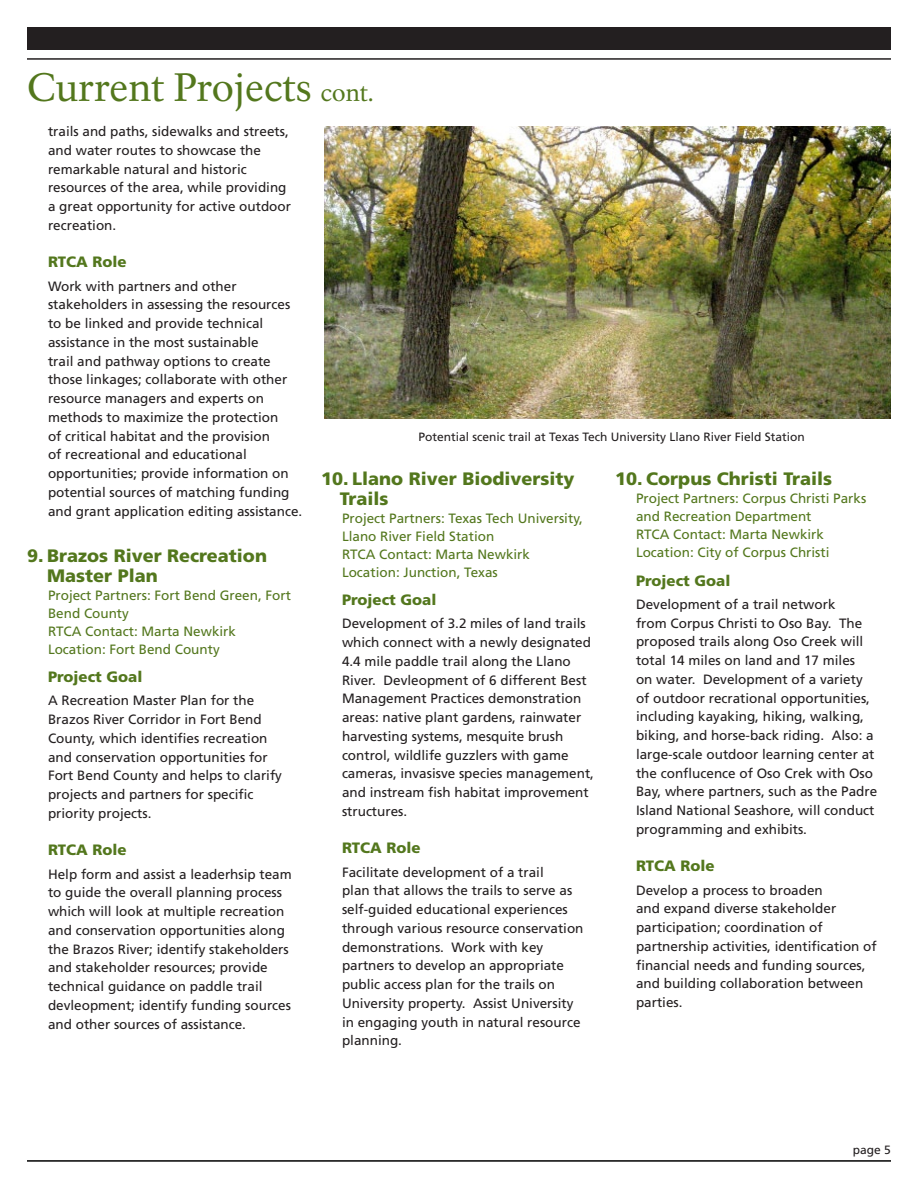
<style>
.page{position:relative;width:918px;height:1188px;background:#fff}
.page>*{position:absolute;margin:0;border:0;box-sizing:border-box;transform-origin:0 0}
._01_RecentSuccess_H1{font:39px "NPS Rawlinson OT";color:#53771d}
._04_CurrentProject_H{font:900 18px/19.5px "Frutiger LT Std";color:#53771d}
._06_CurrentProject_H{font:900 15px "Frutiger LT Std";color:#53771d}
._07_CurrentProject_T{font:13.5px/18.8px "Frutiger LT Std";color:#231f20}
._05_CurrentProject_p{font:13.5px/18px "Frutiger LT Std";color:#53771d}
._08_Caption{font:12px "Frutiger LT Std";color:#231f20}
._15_Continued{font:12px "Frutiger LT Std";color:#231f20}
.s1{font-size:24px}
</style>
<div class="page">
<div style="left:27px;top:27px;width:864px;height:23px;background:#231f20"></div>
<hr style="left:27px;top:1160px;width:864px;height:2px;background:#000">
<hr style="left:27px;top:58px;width:864px;height:2px;background:#231f20">
<img style="left:324px;top:126px;width:567px;height:292px">
<p class="_01_RecentSuccess_H1" style="left:27px;top:64px;width:348px">Current Projects <span class="s1">cont.</span></p>
<p class="_07_CurrentProject_T" style="left:48px;top:122px;width:245px">trails and paths, sidewalks and streets, and water routes to showcase the remarkable natural and historic resources of the area, while providing a great opportunity for active outdoor recreation.</p>
<p class="_06_CurrentProject_H" style="left:48px;top:253px;width:80px">RTCA Role</p>
<p class="_07_CurrentProject_T" style="left:48px;top:277px;width:256px">Work with partners and other stakeholders in assessing the resources to be linked and provide technical assistance in the most sustainable<br>trail and pathway options to create those linkages; collaborate with other resource managers and experts on methods to maximize the protection<br>of critical habitat and the provision<br>of recreational and educational opportunities; provide information on potential sources of matching funding and grant application editing assistance.</p>
<p class="_04_CurrentProject_H" style="left:47px;top:546px;width:221px;text-indent:-20px">9. Brazos River Recreation<br>Master Plan</p>
<p class="_05_CurrentProject_p" style="left:48px;top:586px;width:245px">Project Partners: Fort Bend Green, Fort<br>Bend County</p>
<p class="_05_CurrentProject_p" style="left:48px;top:622px;width:190px">RTCA Contact: Marta Newkirk</p>
<p class="_05_CurrentProject_p" style="left:48px;top:640px;width:173px">Location: Fort Bend County</p>
<p class="_06_CurrentProject_H" style="left:48px;top:668px;width:96px">Project Goal</p>
<p class="_07_CurrentProject_T" style="left:48px;top:691px;width:236px">A Recreation Master Plan for the Brazos River Corridor in Fort Bend County, which identifies recreation and conservation opportunities for Fort Bend County and helps to clarify projects and partners for specific priority projects.</p>
<p class="_06_CurrentProject_H" style="left:48px;top:841px;width:80px">RTCA Role</p>
<p class="_07_CurrentProject_T" style="left:48px;top:865px;width:245px">Help form and assist a leaderhsip team to guide the overall planning process which will look at multiple recreation and conservation opportunities along the Brazos River; identify stakeholders and stakeholder resources; provide technical guidance on paddle trail devleopment; identify funding sources and other sources of assistance.</p>
<p class="_08_Caption" style="left:419px;top:429px;width:388px">Potential scenic trail at Texas Tech University Llano River Field Station</p>
<p class="_04_CurrentProject_H" style="left:340px;top:469px;width:236px;text-indent:-19px">10. Llano River Biodiversity<br>Trails</p>
<p class="_05_CurrentProject_p" style="left:342px;top:509px;width:242px">Project Partners: Texas Tech University,<br>Llano River Field Station</p>
<p class="_05_CurrentProject_p" style="left:342px;top:545px;width:190px">RTCA Contact: Marta Newkirk</p>
<p class="_05_CurrentProject_p" style="left:342px;top:563px;width:157px">Location: Junction, Texas</p>
<p class="_06_CurrentProject_H" style="left:342px;top:591px;width:96px">Project Goal</p>
<p class="_07_CurrentProject_T" style="left:342px;top:614px;width:254px">Development of 3.2 miles of land trails which connect with a newly designated 4.4 mile paddle trail along the Llano River. Devleopment of 6 different Best Management Practices demonstration areas: native plant gardens, rainwater harvesting systems, mesquite brush control, wildlife guzzlers with game cameras, invasisve species management, and instream fish habitat improvement structures.</p>
<p class="_06_CurrentProject_H" style="left:342px;top:839px;width:80px">RTCA Role</p>
<p class="_07_CurrentProject_T" style="left:342px;top:863px;width:243px">Facilitate development of a trail<br>plan that allows the trails to serve as self-guided educational experiences through various resource conservation demonstrations. Work with key partners to develop an appropriate public access plan for the trails on University property. Assist University in engaging youth in natural resource planning.</p>
<p class="_04_CurrentProject_H" style="left:615px;top:469px;width:219px">10. Corpus Christi Trails</p>
<p class="_05_CurrentProject_p" style="left:636px;top:489px;width:232px">Project Partners: Corpus Christi Parks and Recreation Department</p>
<p class="_05_CurrentProject_p" style="left:636px;top:525px;width:190px">RTCA Contact: Marta Newkirk</p>
<p class="_05_CurrentProject_p" style="left:636px;top:543px;width:195px">Location: City of Corpus Christi</p>
<p class="_06_CurrentProject_H" style="left:636px;top:571px;width:96px">Project Goal</p>
<p class="_07_CurrentProject_T" style="left:636px;top:595px;width:243px">Development of a trail network<br>from Corpus Christi to Oso Bay. The proposed trails along Oso Creek will total 14 miles on land and 17 miles<br>on water. Development of a variety of outdoor recrational opportunities, including kayaking, hiking, walking, biking, and horse-back riding. Also: a large-scale outdoor learning center at the conflucence of Oso Crek with Oso Bay, where partners, such as the Padre Island National Seashore, will conduct programming and exhibits.</p>
<p class="_06_CurrentProject_H" style="left:636px;top:857px;width:80px">RTCA Role</p>
<p class="_07_CurrentProject_T" style="left:636px;top:881px;width:242px">Develop a process to broaden<br>and expand diverse stakeholder participation; coordination of partnership activities, identification of financial needs and funding sources, and building collaboration between parties.</p>
<p class="_15_Continued" style="left:853px;top:1143px;width:40px">page 5</p>
</div>
